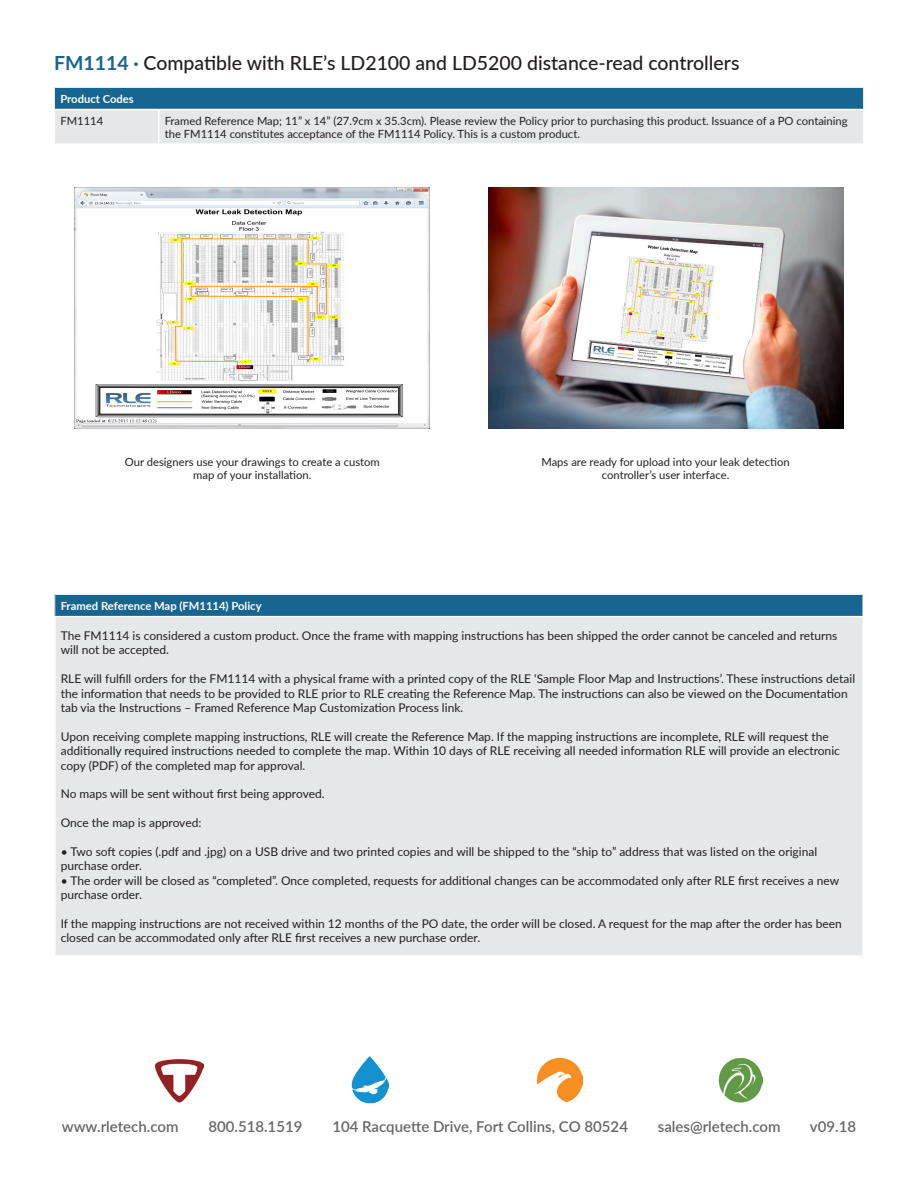
<style>
.page{position:relative;width:918px;height:1188px;background:#fff}
.page>*{position:absolute;margin:0;border:0;box-sizing:border-box;transform-origin:0 0}
.t1{font:500 19.5px "Lato";color:#231f20}
.t2{font:600 15px "Lato";color:#656765}
.Body_Text{font:12px/14.4px "Lato";color:#231f20}
.Part_Number{font:11.25px/13.5px "Lato";color:#231f20;text-align:center}
.Table_Heading{font:700 11.25px "Lato";color:#fff}
.s1{font-weight:700;color:#176591}
</style>
<div class="page">
<img style="left:155px;top:1059px;width:49px;height:43px">
<img style="left:351px;top:1056px;width:38px;height:47px">
<img style="left:537px;top:1057px;width:46px;height:45px">
<img style="left:718px;top:1057px;width:45px;height:45px">
<img style="left:75px;top:187px;width:355px;height:241px">
<div style="left:55px;top:594px;width:808px;height:23px;background:#176591"></div>
<div style="left:55px;top:617px;width:808px;height:339px;background:#e6e7e9"></div>
<hr style="left:54px;top:594px;width:810px;height:1px;background:#fff">
<svg style="left:54px;top:595px;width:1px;height:21px"></svg>
<hr style="left:862px;top:595px;width:2px;height:21px;background:#fff">
<hr style="left:54px;top:616px;width:810px;height:1px;background:#fff">
<hr style="left:54px;top:617px;width:2px;height:338px;background:#fff">
<hr style="left:862px;top:617px;width:2px;height:338px;background:#fff">
<hr style="left:54px;top:955px;width:810px;height:2px;background:#fff">
<svg style="left:54px;top:88px;width:810px;height:55px;background:#97b5c7"></svg>
<hr style="left:54px;top:110px;width:1px;height:33px;background:#fff">
<hr style="left:863px;top:110px;width:1px;height:33px;background:#fff">
<hr style="left:55px;top:109px;width:104px;height:1px;background:#fff">
<hr style="left:159px;top:109px;width:704px;height:1px;background:#fff">
<hr style="left:158px;top:110px;width:2px;height:33px;background:#fff">
<img style="left:488px;top:187px;width:355px;height:241px">
<h1 class="t1" style="left:54px;top:49px;width:687px"><span class="s1">FM1114 ·</span> Compatible with RLE’s LD2100 and LD5200 distance-read controllers</h1>
<p class="Table_Heading" style="left:60px;top:91px;width:75px">Product Codes</p>
<p class="Part_Number" style="left:60px;top:113px;width:44px">FM1114</p>
<p class="Part_Number" style="left:165px;top:113px;width:685px;text-align:left">Framed Reference Map; 11” x 14” (27.9cm x 35.3cm). Please review the Policy prior to purchasing this product. Issuance of a PO containing the FM1114 constitutes acceptance of the FM1114 Policy. This is a custom product.</p>
<p class="Part_Number" style="left:125px;top:455px;width:256px">Our designers use your drawings to create a custom map of your installation.</p>
<p class="Part_Number" style="left:541px;top:455px;width:250px">Maps are ready for upload into your leak detection controller’s user interface.</p>
<p class="Table_Heading" style="left:61px;top:598px;width:202px">Framed Reference Map (FM1114) Policy</p>
<p class="Body_Text" style="left:61px;top:628px;width:778px">The FM1114 is considered a custom product. Once the frame with mapping instructions has been shipped the order cannot be canceled and returns will not be accepted.</p>
<p class="Body_Text" style="left:61px;top:671px;width:796px">RLE will fulfill orders for the FM1114 with a physical frame with a printed copy of the RLE ‘Sample Floor Map and Instructions’. These instructions detail the information that needs to be provided to RLE prior to RLE creating the Reference Map. The instructions can also be viewed on the Documentation tab via the Instructions – Framed Reference Map Customization Process link.</p>
<p class="Body_Text" style="left:61px;top:729px;width:781px">Upon receiving complete mapping instructions, RLE will create the Reference Map. If the mapping instructions are incomplete, RLE will request the additionally required instructions needed to complete the map. Within 10 days of RLE receiving all needed information RLE will provide an electronic copy (PDF) of the completed map for approval.</p>
<p class="Body_Text" style="left:61px;top:786px;width:265px">No maps will be sent without first being approved.</p>
<p class="Body_Text" style="left:61px;top:815px;width:142px">Once the map is approved:</p>
<p class="Body_Text" style="left:61px;top:844px;width:758px">• Two soft copies (.pdf and .jpg) on a USB drive and two printed copies and will be shipped to the “ship to” address that was listed on the original purchase order.</p>
<p class="Body_Text" style="left:61px;top:873px;width:780px">• The order will be closed as “completed”. Once completed, requests for additional changes can be accommodated only after RLE first receives a new purchase order.</p>
<p class="Body_Text" style="left:61px;top:916px;width:783px">If the mapping instructions are not received within 12 months of the PO date, the order will be closed. A request for the map after the order has been closed can be accommodated only after RLE first receives a new purchase order.</p>
<p class="t2" style="left:62px;top:1115px;width:118px">www.rletech.com</p>
<p class="t2" style="left:208px;top:1115px;width:96px">800.518.1519</p>
<p class="t2" style="left:332px;top:1115px;width:297px">104 Racquette Drive, Fort Collins, CO 80524</p>
<p class="t2" style="left:658px;top:1115px;width:124px">sales@rletech.com</p>
<p class="t2" style="left:810px;top:1115px;width:48px">v09.18</p>
</div>
